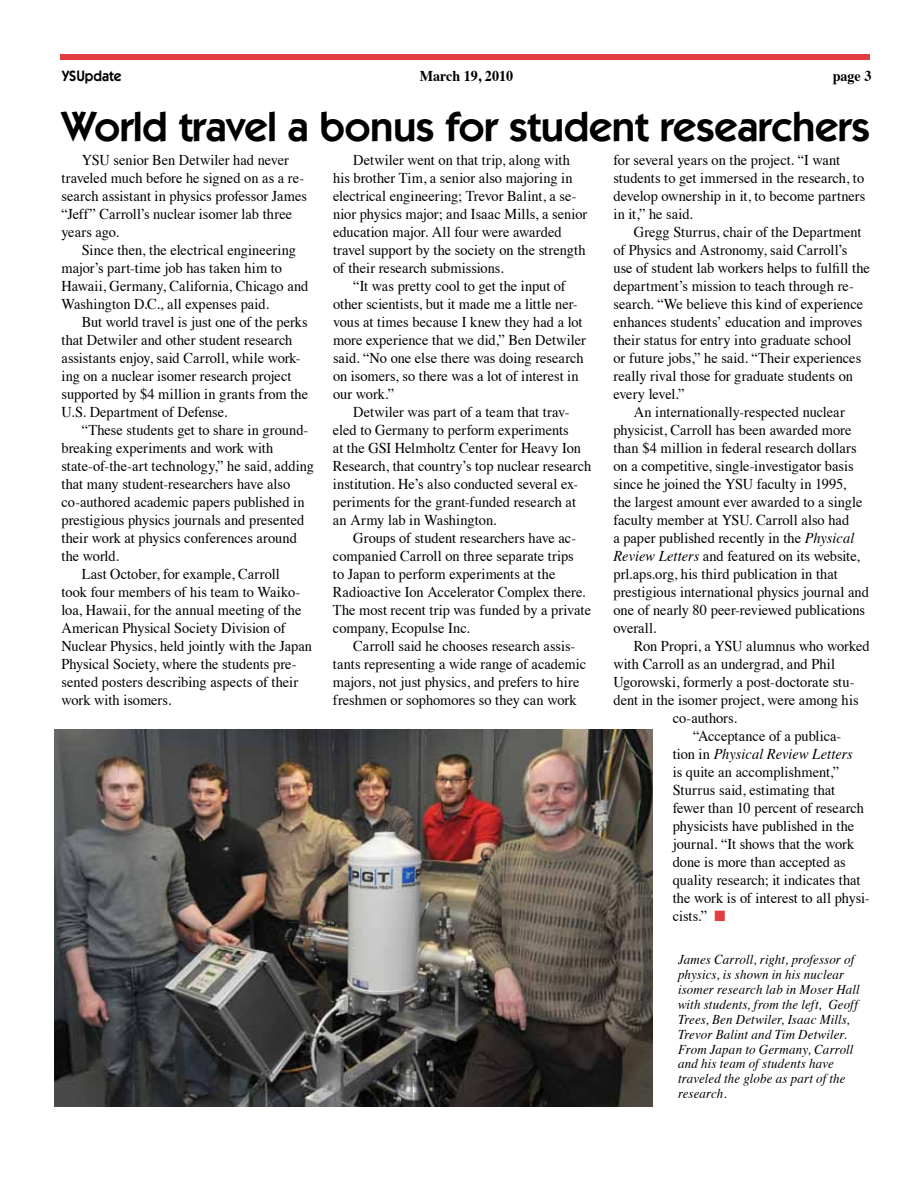
<style>
.page{position:relative;width:918px;height:1188px;background:#fff}
.page>*{position:absolute;margin:0;border:0;box-sizing:border-box;transform-origin:0 0}
.t1{font:600 42px "Itc Kabel";letter-spacing:-.01em;color:#000}
.t2{font:15px/18px "Times";color:#000;scale:.96 1}
.t3{font:italic 15px "Times";color:#000;scale:.96 1}
.t4{font:700 15px "Times";color:#000;scale:.94 1}
.t5{font:15px "Times";letter-spacing:-.02em;color:#000;scale:.96 1}
.t6{font:600 15px "Itc Kabel";color:#000;scale:.94 1}
.t7{font:italic 13.5px/14.9px "Times";letter-spacing:.01em;color:#000;scale:.96 1}
.s1{font-style:italic}
.s2{font-style:normal}
.s3{color:#e23d40}
</style>
<div class="page">
<div style="left:60px;top:54px;width:810px;height:6px;background:#e23d40"></div>
<img style="left:54px;top:729px;width:598px;height:377px">
<p class="t6" style="left:62px;top:67px;width:65px">YSUpdate</p>
<p class="t4" style="left:420px;top:62px;width:101px">March 19, 2010</p>
<p class="t4" style="left:833px;top:62px;width:43px">page 3</p>
<h1 class="t1" style="left:62px;top:102px;width:810px">World travel a bonus for student researchers</h1>
<p class="t2" style="left:333px;top:149px;width:266px;text-indent:20px">Detwiler went on that trip, along with his brother Tim, a senior also majoring in electrical engineering; Trevor Balint, a se&shy;nior physics major; and Isaac Mills, a senior education major. All four were awarded travel support by the society on the strength of their research submissions.</p>
<p class="t2" style="left:333px;top:275px;width:265px;text-indent:20px">“It was pretty cool to get the input of other scientists, but it made me a little ner&shy;vous at times because I knew they had a lot more experience that we did,” Ben Detwiler said. “No one else there was doing research on isomers, so there was a lot of interest in our work.”</p>
<p class="t2" style="left:333px;top:401px;width:270px;text-indent:20px">Detwiler was part of a team that trav&shy;eled to Germany to perform experiments<br>at the GSI Helmholtz Center for Heavy Ion Research, that country’s top nuclear research institution. He’s also conducted several ex&shy;periments for the grant-funded research at an Army lab in Washington.</p>
<p class="t2" style="left:333px;top:527px;width:270px;text-indent:20px">Groups of student researchers have ac&shy;companied Carroll on three separate trips<br>to Japan to perform experiments at the Radioactive Ion Accelerator Complex there.<br>The most recent trip was funded by a private company, Ecopulse Inc.</p>
<p class="t2" style="left:333px;top:635px;width:265px;text-indent:20px">Carroll said he chooses research assis&shy;tants representing a wide range of academic majors, not just physics, and prefers to hire freshmen or sophomores so they can work</p>
<p class="t2" style="left:62px;top:149px;width:257px;text-indent:20px">YSU senior Ben Detwiler had never traveled much before he signed on as a re&shy;search assistant in physics professor James “Jeff” Carroll’s nuclear isomer lab three years ago.</p>
<p class="t2" style="left:62px;top:239px;width:259px;text-indent:20px">Since then, the electrical engineering major’s part-time job has taken him to Hawaii, Germany, California, Chicago and Washington D.C., all expenses paid.</p>
<p class="t2" style="left:62px;top:311px;width:258px;text-indent:20px">But world travel is just one of the perks that Detwiler and other student research assistants enjoy, said Carroll, while work&shy;ing on a nuclear isomer research project supported by $4 million in grants from the U.S. Department of Defense.</p>
<p class="t2" style="left:82px;top:419px;width:237px">“These students get to share in ground-</p>
<p class="t2" style="left:61px;top:437px;width:222px">breaking experiments and work with</p>
<p class="t2" style="left:61px;top:455px;width:265px">state-of-the-art technology,” he said, adding</p>
<p class="t2" style="left:61px;top:473px;width:240px">that many student-researchers have also</p>
<p class="t2" style="left:61px;top:491px;width:255px">co-authored academic papers published in</p>
<p class="t2" style="left:61px;top:509px;width:255px">prestigious physics journals and presented</p>
<p class="t2" style="left:61px;top:527px;width:247px">their work at physics conferences around</p>
<p class="t2" style="left:61px;top:545px;width:61px">the world.</p>
<p class="t2" style="left:82px;top:563px;width:208px">Last October, for example, Carroll</p>
<p class="t2" style="left:61px;top:581px;width:250px">took four members of his team to Waiko-</p>
<p class="t2" style="left:61px;top:599px;width:251px">loa, Hawaii, for the annual meeting of the</p>
<p class="t2" style="left:61px;top:617px;width:235px">American Physical Society Division of</p>
<p class="t2" style="left:61px;top:635px;width:263px">Nuclear Physics, held jointly with the Japan</p>
<p class="t2" style="left:61px;top:653px;width:246px">Physical Society, where the students pre-</p>
<p class="t2" style="left:61px;top:671px;width:248px">sented posters describing aspects of their</p>
<p class="t2" style="left:61px;top:689px;width:116px">work with isomers.</p>
<p class="t2" style="left:613px;top:149px;width:264px">for several years on the project. “I want students to get immersed in the research, to develop ownership in it, to become partners in it,” he said.</p>
<p class="t2" style="left:634px;top:221px;width:239px">Gregg Sturrus, chair of the Department</p>
<p class="t2" style="left:613px;top:239px;width:245px">of Physics and Astronomy, said Carroll’s</p>
<p class="t2" style="left:613px;top:257px;width:269px">use of student lab workers helps to fulfill the</p>
<p class="t2" style="left:613px;top:275px;width:252px">department’s mission to teach through re-</p>
<p class="t2" style="left:613px;top:293px;width:262px">search. “We believe this kind of experience</p>
<p class="t2" style="left:613px;top:311px;width:261px">enhances students’ education and improves</p>
<p class="t2" style="left:613px;top:329px;width:249px">their status for entry into graduate school</p>
<p class="t2" style="left:613px;top:347px;width:260px">or future jobs,” he said. “Their experiences</p>
<p class="t2" style="left:613px;top:365px;width:251px">really rival those for graduate students on</p>
<p class="t5" style="left:613px;top:380px;width:76px">every level.”</p>
<p class="t2" style="left:634px;top:401px;width:221px">An internationally-respected nuclear</p>
<p class="t2" style="left:613px;top:419px;width:249px">physicist, Carroll has been awarded more</p>
<p class="t2" style="left:613px;top:437px;width:255px">than $4 million in federal research dollars</p>
<p class="t2" style="left:613px;top:455px;width:252px">on a competitive, single-investigator basis</p>
<p class="t2" style="left:613px;top:473px;width:244px">since he joined the YSU faculty in 1995,</p>
<p class="t2" style="left:613px;top:491px;width:261px">the largest amount ever awarded to a single</p>
<p class="t2" style="left:613px;top:509px;width:247px">faculty member at YSU. Carroll also had</p>
<p class="t2" style="left:613px;top:527px;width:253px">a paper published recently in the <span class="s1">Physical</span></p>
<p class="t2" style="left:613px;top:545px;width:258px"><span class="s1">Review Letters</span> and featured on its website,</p>
<p class="t2" style="left:613px;top:563px;width:235px">prl.aps.org, his third publication in that</p>
<p class="t2" style="left:613px;top:581px;width:268px">prestigious international physics journal and</p>
<p class="t2" style="left:613px;top:599px;width:264px">one of nearly 80 peer-reviewed publications</p>
<p class="t2" style="left:613px;top:617px;width:46px">overall.</p>
<p class="t2" style="left:634px;top:635px;width:247px">Ron Propri, a YSU alumnus who worked</p>
<p class="t2" style="left:613px;top:653px;width:232px">with Carroll as an undergrad, and Phil</p>
<p class="t2" style="left:613px;top:671px;width:253px">Ugorowski, formerly a post-doctorate stu-</p>
<p class="t2" style="left:613px;top:689px;width:257px">dent in the isomer project, were among his</p>
<p class="t2" style="left:673px;top:707px;width:68px">co-authors.</p>
<p class="t2" style="left:693px;top:725px;width:156px">“Acceptance of a publica-</p>
<p class="t3" style="left:673px;top:740px;width:189px"><span class="s2">tion in</span> Physical Review Letters</p>
<p class="t2" style="left:673px;top:761px;width:175px">is quite an accomplishment,”</p>
<p class="t2" style="left:673px;top:779px;width:171px">Sturrus said, estimating that</p>
<p class="t2" style="left:673px;top:797px;width:201px">fewer than 10 percent of research</p>
<p class="t2" style="left:673px;top:815px;width:191px">physicists have published in the</p>
<p class="t2" style="left:673px;top:833px;width:191px">journal. “It shows that the work</p>
<p class="t2" style="left:673px;top:851px;width:182px">done is more than accepted as</p>
<p class="t2" style="left:673px;top:869px;width:197px">quality research; it indicates that</p>
<p class="t2" style="left:673px;top:887px;width:207px">the work is of interest to all physi-</p>
<p class="t2" style="left:673px;top:905px;width:57px">cists.” <span class="s3">■</span></p>
<p class="t7" style="left:678px;top:952px;width:191px">James Carroll, right, professor of physics, is shown in his nuclear isomer research lab in Moser Hall with students, from the left, Geoff<br>Trees, Ben Detwiler, Isaac Mills,<br>Trevor Balint and Tim Detwiler.<br>From Japan to Germany, Carroll and his team of students have traveled the globe as part of the research.</p>
</div>
